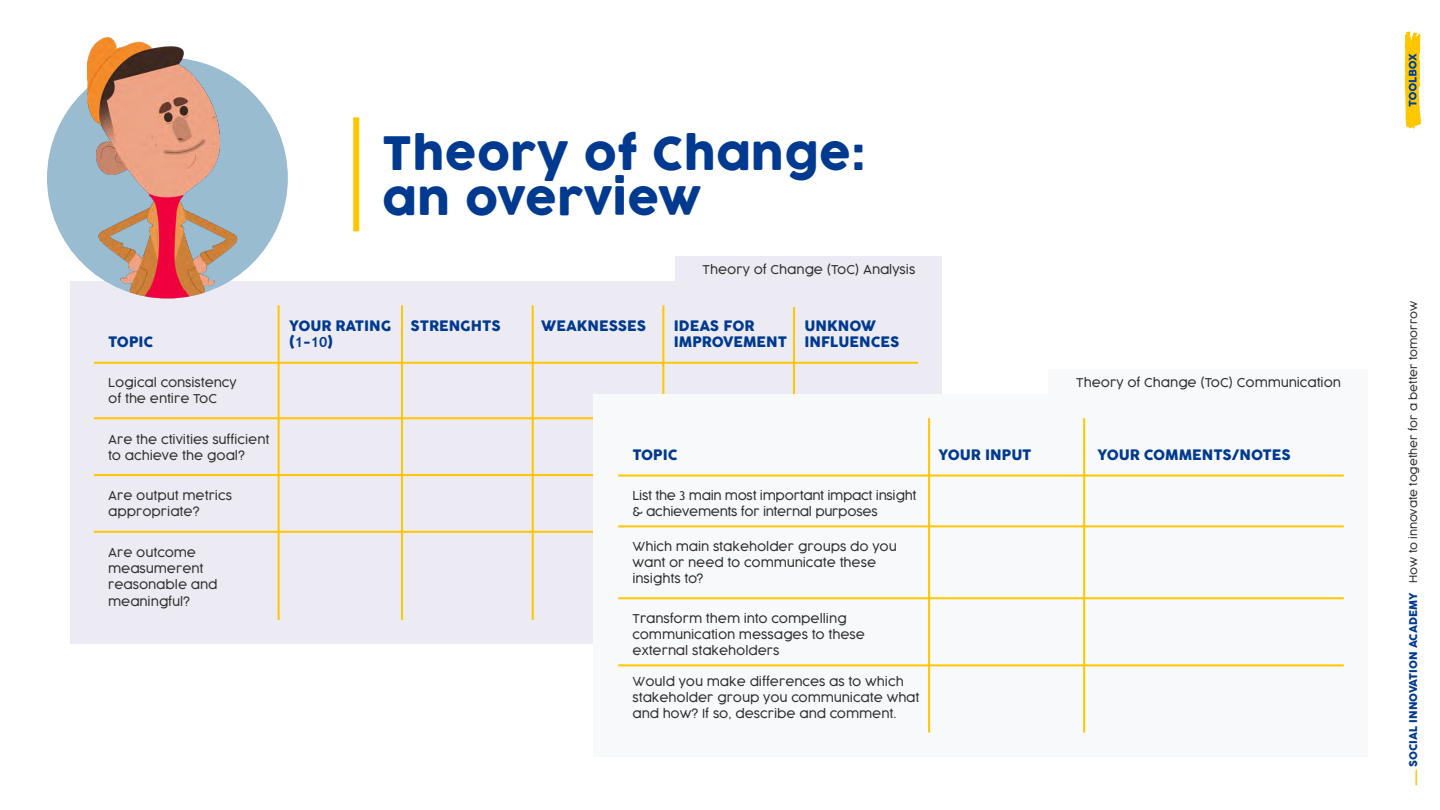
<style>
.page{position:relative;width:1440px;height:810px;background:#fff}
.page>*{position:absolute;margin:0;border:0;box-sizing:border-box;transform-origin:0 0}
.t1{font:45px/45px "Cocogoose";letter-spacing:.01em;color:#003a90}
.t2{font:14.1px/16.1px "Cocogoose";color:#003a90}
.t3{font:300 12.08px/16.1px "Cocogoose";color:#2f2f2f}
.t4{font:300 12.08px/16.1px "Cocogoose";letter-spacing:-.02em;color:#2f2f2f}
.t5{font:300 10.5px "Cocogoose";color:#2f2f2f}
.s1{font-family:"Trebuchet MS";font-weight:700}
.s2{font-family:"Trebuchet MS";font-weight:400}
.s3{font-weight:400;color:#ffc700}
.s4{font-weight:400;color:#003a90}
</style>
<div class="page">
<svg style="left:1405px;top:32px;width:16px;height:97px;background:#dabb37"></svg>
<div style="left:70px;top:282px;width:872px;height:362px;background:#ecebf3"></div>
<hr style="left:94px;top:417px;width:824px;height:2px;background:#ffc700">
<hr style="left:94px;top:474px;width:824px;height:2px;background:#ffc700">
<hr style="left:94px;top:531px;width:824px;height:2px;background:#ffc700">
<hr style="left:278px;top:305px;width:2px;height:315px;background:#ffc700">
<hr style="left:401px;top:305px;width:2px;height:315px;background:#ffc700">
<hr style="left:532px;top:305px;width:2px;height:315px;background:#ffc700">
<hr style="left:662px;top:305px;width:2px;height:315px;background:#ffc700">
<hr style="left:793px;top:305px;width:2px;height:315px;background:#ffc700">
<hr style="left:94px;top:362px;width:824px;height:2px;background:#ffc700">
<div style="left:353px;top:117px;width:6px;height:114px;background:#ffc700"></div>
<div style="left:593px;top:394px;width:775px;height:362px;background:#f8f9fb"></div>
<hr style="left:928px;top:418px;width:2px;height:315px;background:#ffc700">
<hr style="left:1083px;top:418px;width:2px;height:315px;background:#ffc700">
<hr style="left:618px;top:475px;width:726px;height:2px;background:#ffc700">
<hr style="left:618px;top:525px;width:726px;height:2px;background:#ffc700">
<hr style="left:618px;top:597px;width:726px;height:2px;background:#ffc700">
<hr style="left:618px;top:664px;width:726px;height:2px;background:#ffc700">
<div style="left:47px;top:58px;width:241px;height:241px;background:#99bcd0;border-radius:50%"></div>
<img style="left:123px;top:290px;width:89px;height:9px">
<img style="left:87px;top:38px;width:166px;height:252px">
<div style="left:675px;top:256px;width:267px;height:52px;background:#ecebf3"></div>
<div style="left:1048px;top:369px;width:320px;height:25px;background:#f8f9fb"></div>
<p class="t2" style="left:108px;top:335px;width:47px">TOPIC</p>
<p class="t3" style="left:108px;top:374px;width:130px">Logical consistency of the entire ToC</p>
<p class="t3" style="left:108px;top:431px;width:163px">Are the ctivities sufficient to achieve the goal?</p>
<p class="t3" style="left:108px;top:488px;width:125px">Are output metrics appropriate?</p>
<p class="t3" style="left:108px;top:544px;width:111px">Are outcome measumerent reasonable and meaningful?</p>
<h1 class="t1" style="left:382px;top:133px;width:484px">Theory of Change: an overview</h1>
<p class="t3" style="left:703px;top:261px;width:214px">Theory of Change (ToC) Analysis</p>
<p class="t2" style="left:289px;top:319px;width:104px">YOUR RATING (<span class="s1">1</span>-<span class="s1">10</span>)</p>
<p class="t2" style="left:411px;top:319px;width:92px">STRENGHTS</p>
<p class="t2" style="left:541px;top:319px;width:106px">WEAKNESSES</p>
<p class="t2" style="left:674px;top:319px;width:115px">IDEAS FOR<br>IMPROVEMENT</p>
<p class="t2" style="left:805px;top:319px;width:96px">UNKNOW<br>INFLUENCES</p>
<p class="t3" style="left:1076px;top:374px;width:266px">Theory of Change (ToC) Communication</p>
<p class="t2" style="left:633px;top:448px;width:47px">TOPIC</p>
<p class="t2" style="left:939px;top:448px;width:95px">YOUR INPUT</p>
<p class="t2" style="left:1097px;top:448px;width:195px">YOUR COMMENTS/NOTES</p>
<p class="t4" style="left:633px;top:487px;width:285px">List the <span class="s2">3</span> main most important impact insight &amp; achievements for internal purposes</p>
<p class="t3" style="left:633px;top:538px;width:266px">Which main stakeholder groups do you want or need to communicate these insights to?</p>
<p class="t3" style="left:633px;top:610px;width:234px">Transform them into compelling communication messages to these external stakeholders</p>
<p class="t3" style="left:633px;top:673px;width:288px">Would you make differences as to which stakeholder group you communicate what and how? If so, describe and comment.</p>
<p class="t5" style="left:1406px;top:788px;width:489px;rotate:-90deg"><span class="s3">_</span><span class="s4">SOCIAL INNOVATION ACADEMY</span> How to innovate together for a better tomorrow</p>
</div>
